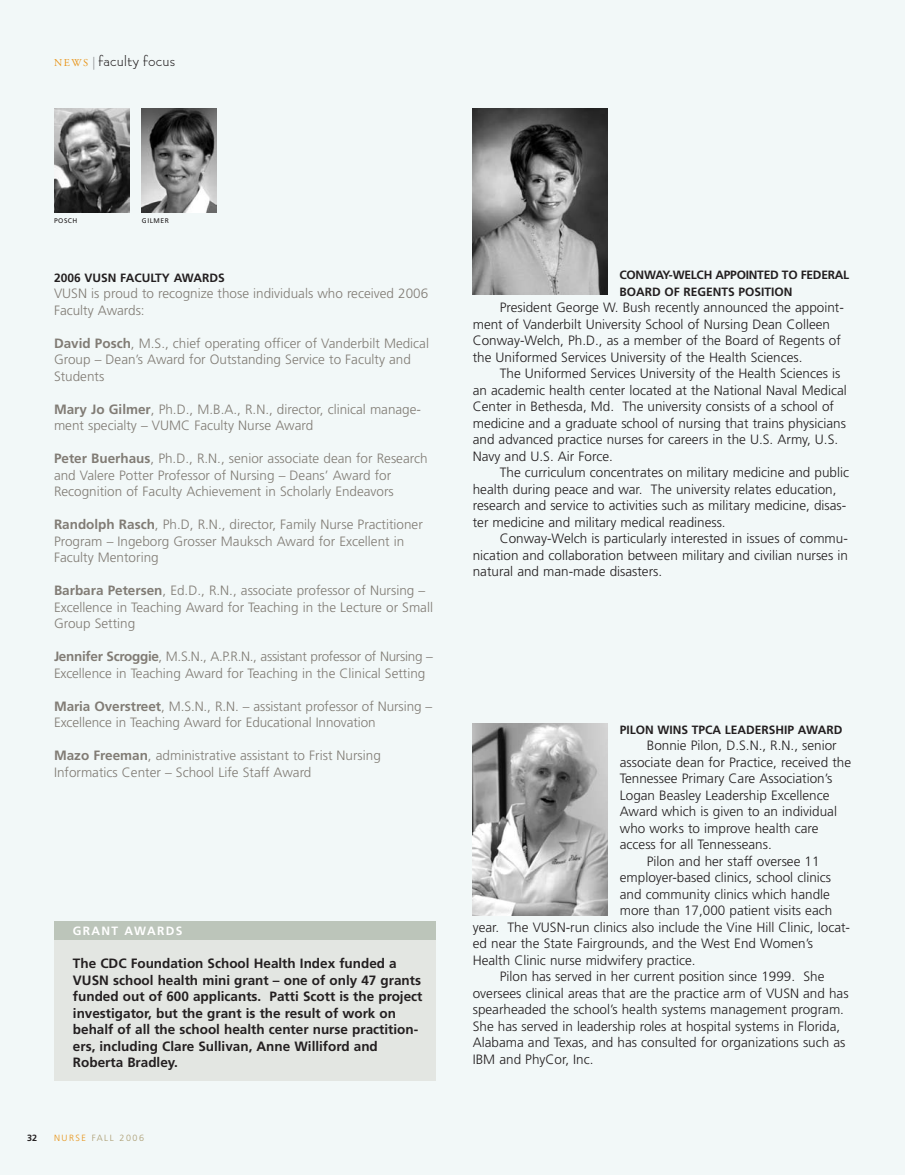
<style>
.page{position:relative;width:905px;height:1175px;background:#fff}
.page>*{position:absolute;margin:0;border:0;box-sizing:border-box;transform-origin:0 0}
.t1{font:300 15px "Bernhard Gothic SG";letter-spacing:.01em;color:#231f20}
.t2{font:300 13.5px/16.5px "Frutiger";color:#231f20}
.t3{font:300 13.5px/16.5px "Frutiger";color:#817c75}
.t4{font:700 13.5px/16.5px "Frutiger";color:#231f20}
.t5{font:700 12px/16.5px "Frutiger";letter-spacing:-.02em;color:#231f20}
.t6{font:700 12px "Frutiger";color:#231f20}
.t7{font:700 12px "Frutiger";letter-spacing:.11em;color:#fff}
.t8{font:300 9px "Frutiger";letter-spacing:.165em;color:#ab9d72}
.t9{font:700 9px "Frutiger";color:#231f20}
.t10{font:6.75px "Frutiger";letter-spacing:.075em;color:#231f20}
.s1{font-family:"Adobe Garamond";font-weight:400;font-size:10.5px;color:#e89418}
.s2{color:#939598}
.s3{font-weight:700}
.s4{color:#e89418}
</style>
<div class="page">
<div style="left:0;top:0;width:904px;height:1174px;background:#f2f8f8"></div>
<img style="left:54px;top:108px;width:75px;height:104px">
<img style="left:141px;top:108px;width:75px;height:104px">
<div style="left:54px;top:933px;width:381px;height:147px;background:#e3e6e2"></div>
<div style="left:54px;top:921px;width:381px;height:19px;background:#bcc5ba"></div>
<img style="left:472px;top:723px;width:136px;height:192px">
<img style="left:472px;top:108px;width:135px;height:187px">
<p class="t1" style="left:54px;top:52px;width:123px"><span class="s1">NEWS</span><span class="s2">|</span>faculty focus</p>
<p class="t10" style="left:54px;top:218px;width:25px">POSCH</p>
<p class="t10" style="left:142px;top:218px;width:28px">GILMER</p>
<p class="t6" style="left:54px;top:273px;width:172px">2006 VUSN FACULTY AWARDS</p>
<p class="t3" style="left:54px;top:286px;width:376px">VUSN is proud to recognize those individuals who received 2006<br>Faculty Awards:</p>
<p class="t3" style="left:54px;top:336px;width:376px"><span class="s3">David Posch</span>, M.S., chief operating officer of Vanderbilt Medical<br>Group – Dean’s Award for Outstanding Service to Faculty and<br>Students</p>
<p class="t3" style="left:54px;top:402px;width:368px"><span class="s3">Mary Jo Gilmer</span>, Ph.D., M.B.A., R.N., director, clinical manage&shy;ment specialty – VUMC Faculty Nurse Award</p>
<p class="t3" style="left:54px;top:451px;width:375px"><span class="s3">Peter Buerhaus</span>, Ph.D., R.N., senior associate dean for Research and Valere Potter Professor of Nursing – Deans’ Award for<br>Recognition of Faculty Achievement in Scholarly Endeavors</p>
<p class="t3" style="left:54px;top:517px;width:370px"><span class="s3">Randolph Rasch</span>, Ph.D, R.N., director, Family Nurse Practitioner<br>Program – Ingeborg Grosser Mauksch Award for Excellent in<br>Faculty Mentoring</p>
<p class="t3" style="left:54px;top:583px;width:380px"><span class="s3">Barbara Petersen</span>, Ed.D., R.N., associate professor of Nursing –<br>Excellence in Teaching Award for Teaching in the Lecture or Small<br>Group Setting</p>
<p class="t3" style="left:54px;top:649px;width:380px"><span class="s3">Jennifer Scroggie</span>, M.S.N., A.P.R.N., assistant professor of Nursing –<br>Excellence in Teaching Award for Teaching in the Clinical Setting</p>
<p class="t3" style="left:54px;top:699px;width:380px"><span class="s3">Maria Overstreet</span>, M.S.N., R.N. – assistant professor of Nursing –<br>Excellence in Teaching Award for Educational Innovation</p>
<p class="t3" style="left:54px;top:748px;width:328px"><span class="s3">Mazo Freeman</span>, administrative assistant to Frist Nursing<br>Informatics Center – School Life Staff Award</p>
<p class="t7" style="left:73px;top:926px;width:111px">GRANT AWARDS</p>
<p class="t4" style="left:73px;top:956px;width:351px">The CDC Foundation School Health Index funded a VUSN school health mini grant – one of only 47 grants funded out of 600 applicants. Patti Scott is the project investigator, but the grant is the result of work on behalf of all the school health center nurse practition&shy;ers, including Clare Sullivan, Anne Williford and Roberta Bradley.</p>
<p class="t9" style="left:27px;top:1134px;width:12px">32</p>
<p class="t8" style="left:54px;top:1134px;width:92px"><span class="s4">NURSE</span> FALL 2006</p>
<p class="t5" style="left:619px;top:268px;width:231px">CONWAY-WELCH APPOINTED TO FEDERAL<br>BOARD OF REGENTS POSITION</p>
<p class="t2" style="left:472px;top:300px;width:372px;text-indent:27px">President George W. Bush recently announced the appoint&shy;ment of Vanderbilt University School of Nursing Dean Colleen Conway-Welch, Ph.D., as a member of the Board of Regents of the Uniformed Services University of the Health Sciences.</p>
<p class="t2" style="left:472px;top:366px;width:375px;text-indent:27px">The Uniformed Services University of the Health Sciences is an academic health center located at the National Naval Medical Center in Bethesda, Md. The university consists of a school of medicine and a graduate school of nursing that trains physicians and advanced practice nurses for careers in the U.S. Army, U.S.<br>Navy and U.S. Air Force.</p>
<p class="t2" style="left:473px;top:465px;width:378px;text-indent:27px">The curriculum concentrates on military medicine and public health during peace and war. The university relates education, research and service to activities such as military medicine, disas&shy;ter medicine and military medical readiness.</p>
<p class="t2" style="left:473px;top:531px;width:376px;text-align:justify;text-indent:27px">Conway-Welch is particularly interested in issues of commu&shy;nication and collaboration between military and civilian nurses in natural and man-made disasters.</p>
<p class="t6" style="left:619px;top:724px;width:224px">PILON WINS TPCA LEADERSHIP AWARD</p>
<p class="t2" style="left:646px;top:738px;width:191px">Bonnie Pilon, D.S.N., R.N., senior</p>
<p class="t2" style="left:619px;top:754px;width:233px">associate dean for Practice, received the</p>
<p class="t2" style="left:619px;top:771px;width:214px">Tennessee Primary Care Association’s</p>
<p class="t2" style="left:619px;top:787px;width:211px">Logan Beasley Leadership Excellence</p>
<p class="t2" style="left:619px;top:804px;width:219px">Award which is given to an individual</p>
<p class="t2" style="left:619px;top:820px;width:200px">who works to improve health care</p>
<p class="t2" style="left:619px;top:837px;width:153px">access for all Tennesseans.</p>
<p class="t2" style="left:646px;top:853px;width:174px">Pilon and her staff oversee 11</p>
<p class="t2" style="left:619px;top:870px;width:213px">employer-based clinics, school clinics</p>
<p class="t2" style="left:619px;top:886px;width:211px">and community clinics which handle</p>
<p class="t2" style="left:619px;top:903px;width:214px">more than 17,000 patient visits each</p>
<p class="t2" style="left:472px;top:919px;width:379px">year. The VUSN-run clinics also include the Vine Hill Clinic, locat-</p>
<p class="t2" style="left:472px;top:936px;width:342px">ed near the State Fairgrounds, and the West End Women’s</p>
<p class="t2" style="left:472px;top:952px;width:224px">Health Clinic nurse midwifery practice.</p>
<p class="t2" style="left:499px;top:969px;width:326px">Pilon has served in her current position since 1999. She</p>
<p class="t2" style="left:472px;top:985px;width:377px">oversees clinical areas that are the practice arm of VUSN and has</p>
<p class="t2" style="left:472px;top:1002px;width:373px">spearheaded the school’s health systems management program.</p>
<p class="t2" style="left:472px;top:1018px;width:369px">She has served in leadership roles at hospital systems in Florida,</p>
<p class="t2" style="left:472px;top:1035px;width:374px">Alabama and Texas, and has consulted for organizations such as</p>
<p class="t2" style="left:472px;top:1051px;width:122px">IBM and PhyCor, Inc.</p>
</div>
